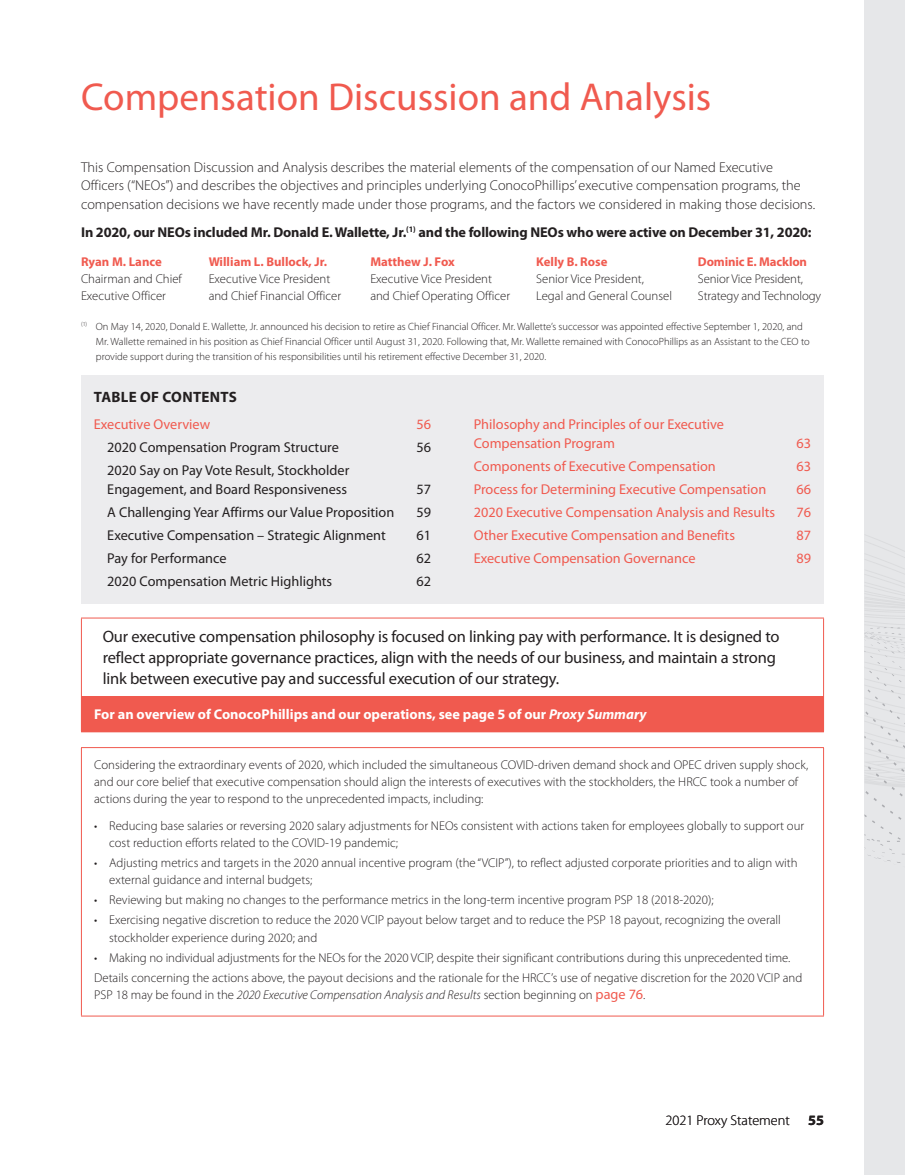
<style>
.page{position:relative;width:905px;height:1175px;background:#fff}
.page>*{position:absolute;margin:0;border:0;box-sizing:border-box;transform-origin:0 0}
.t1{font:39px "Myriad Pro";color:#f05a4f}
.t2{font:16.5px/21px "Myriad Pro";letter-spacing:-.01em;color:#231f20}
.t3{font:700 15px "Myriad Pro";letter-spacing:.02em;color:#231f20}
.t4{font:300 14.25px/18.8px "Myriad Pro";color:#231f20}
.t5{font:14.25px/18.8px "Myriad Pro";color:#f05a4f}
.t6{font:14.25px/18.8px "Myriad Pro";color:#231f20}
.t7{font:700 14.25px "Myriad Pro";letter-spacing:-.01em;color:#231f20}
.t8{font:700 14.25px "Myriad Pro";color:#fff}
.t9{font:300 12.75px/17.2px "Myriad Pro";color:#231f20}
.t10{font:italic 300 12.75px "Myriad Pro";color:#231f20}
.t11{font:700 12.75px "Myriad Pro";color:#f05a4f}
.t12{font:300 10.5px/15px "Myriad Pro";color:#231f20}
.s1{font-style:italic}
.s2{font-style:normal}
.s3{font-weight:400;font-style:normal;font-size:14.25px;color:#f05a4f}
</style>
<div class="page">
<div style="left:864px;top:0;width:40px;height:1174px;background:#e6e7e9"></div>
<svg style="left:865px;top:536px;width:39px;height:70px"></svg>
<svg style="left:864px;top:627px;width:41px;height:240px"></svg>
<div style="left:81px;top:375px;width:371px;height:228px;background:#ececee"></div>
<div style="left:452px;top:375px;width:372px;height:228px;background:#ececee"></div>
<div style="left:81px;top:696px;width:742px;height:36px;background:#f05a4f"></div>
<hr style="left:81px;top:617px;width:743px;height:1px;background:#f05a4f">
<hr style="left:81px;top:618px;width:1px;height:78px;background:#f05a4f">
<hr style="left:823px;top:618px;width:1px;height:78px;background:#f05a4f">
<hr style="left:823px;top:696px;width:1px;height:35px;background:#f05a4f">
<hr style="left:81px;top:731px;width:743px;height:1px;background:#f05a4f">
<hr style="left:81px;top:747px;width:743px;height:1px;background:#f05a4f">
<hr style="left:81px;top:748px;width:1px;height:267px;background:#f05a4f">
<hr style="left:823px;top:748px;width:1px;height:267px;background:#f05a4f">
<hr style="left:81px;top:1015px;width:743px;height:1px;background:#f05a4f">
<h1 class="t1" style="left:81px;top:73px;width:632px">Compensation Discussion and Analysis</h1>
<p class="t4" style="left:81px;top:157px;width:735px">This Compensation Discussion and Analysis describes the material elements of the compensation of our Named Executive<br>Officers (“NEOs”) and describes the objectives and principles underlying ConocoPhillips’ executive compensation programs, the compensation decisions we have recently made under those programs, and the factors we considered in making those decisions.</p>
<p class="t7" style="left:81px;top:223px;width:732px">In 2020, our NEOs included Mr. Donald E. Wallette, Jr.<sup>(1)</sup> and the following NEOs who were active on December 31, 2020:</p>
<p class="t11" style="left:81px;top:253px;width:82px">Ryan M. Lance</p>
<p class="t9" style="left:81px;top:270px;width:102px">Chairman and Chief<br>Executive Officer</p>
<p class="t11" style="left:698px;top:253px;width:111px">Dominic E. Macklon</p>
<p class="t9" style="left:698px;top:270px;width:125px">Senior Vice President,<br>Strategy and Technology</p>
<p class="t12" style="left:96px;top:319px;width:715px;text-indent:-15px"><sup>(1)</sup> On May 14, 2020, Donald E. Wallette, Jr. announced his decision to retire as Chief Financial Officer. Mr. Wallette’s successor was appointed effective September 1, 2020, and<br>Mr. Wallette remained in his position as Chief Financial Officer until August 31, 2020. Following that, Mr. Wallette remained with ConocoPhillips as an Assistant to the CEO to provide support during the transition of his responsibilities until his retirement effective December 31, 2020.</p>
<p class="t3" style="left:94px;top:387px;width:144px">TABLE OF CONTENTS</p>
<p class="t5" style="left:94px;top:415px;width:118px">Executive Overview</p>
<p class="t5" style="left:416px;top:415px;width:16px">56</p>
<p class="t6" style="left:107px;top:438px;width:233px">2020 Compensation Program Structure</p>
<p class="t6" style="left:416px;top:438px;width:16px">56</p>
<p class="t6" style="left:107px;top:461px;width:243px">2020 Say on Pay Vote Result, Stockholder<br>Engagement, and Board Responsiveness</p>
<p class="t11" style="left:209px;top:253px;width:120px">William L. Bullock, Jr.</p>
<p class="t9" style="left:209px;top:270px;width:134px">Executive Vice President and Chief Financial Officer</p>
<p class="t11" style="left:370px;top:253px;width:86px">Matthew J. Fox</p>
<p class="t9" style="left:370px;top:270px;width:141px">Executive Vice President and Chief Operating Officer</p>
<p class="t11" style="left:536px;top:253px;width:73px">Kelly B. Rose</p>
<p class="t9" style="left:536px;top:270px;width:137px">Senior Vice President,<br>Legal and General Counsel</p>
<p class="t5" style="left:474px;top:415px;width:252px">Philosophy and Principles of our Executive<br>Compensation Program</p>
<p class="t5" style="left:796px;top:433px;width:16px">63</p>
<p class="t5" style="left:474px;top:456px;width:243px">Components of Executive Compensation</p>
<p class="t5" style="left:796px;top:456px;width:16px">63</p>
<p class="t5" style="left:474px;top:479px;width:294px">Process for Determining Executive Compensation</p>
<p class="t5" style="left:796px;top:479px;width:16px">66</p>
<p class="t5" style="left:474px;top:502px;width:303px">2020 Executive Compensation Analysis and Results</p>
<p class="t5" style="left:796px;top:502px;width:16px">76</p>
<p class="t5" style="left:474px;top:525px;width:263px">Other Executive Compensation and Benefits</p>
<p class="t5" style="left:796px;top:525px;width:16px">87</p>
<p class="t5" style="left:474px;top:548px;width:223px">Executive Compensation Governance</p>
<p class="t5" style="left:796px;top:548px;width:16px">89</p>
<p class="t6" style="left:416px;top:480px;width:16px">57</p>
<p class="t6" style="left:107px;top:503px;width:288px">A Challenging Year Affirms our Value Proposition</p>
<p class="t6" style="left:416px;top:503px;width:16px">59</p>
<p class="t6" style="left:107px;top:526px;width:280px">Executive Compensation – Strategic Alignment</p>
<p class="t6" style="left:416px;top:526px;width:16px">61</p>
<p class="t6" style="left:107px;top:549px;width:121px">Pay for Performance</p>
<p class="t6" style="left:416px;top:549px;width:16px">62</p>
<p class="t6" style="left:107px;top:572px;width:226px">2020 Compensation Metric Highlights</p>
<p class="t6" style="left:416px;top:572px;width:16px">62</p>
<p class="t2" style="left:103px;top:625px;width:678px">Our executive compensation philosophy is focused on linking pay with performance. It is designed to reflect appropriate governance practices, align with the needs of our business, and maintain a strong link between executive pay and successful execution of our strategy.</p>
<p class="t8" style="left:94px;top:705px;width:554px">For an overview of ConocoPhillips and our operations, see page 5 of our <span class="s1">Proxy Summary</span></p>
<p class="t9" style="left:94px;top:756px;width:715px">Considering the extraordinary events of 2020, which included the simultaneous COVID-driven demand shock and OPEC driven supply shock, and our core belief that executive compensation should align the interests of executives with the stockholders, the HRCC took a number of actions during the year to respond to the unprecedented impacts, including:</p>
<p class="t9" style="left:109px;top:816px;width:696px;text-indent:-15px">• Reducing base salaries or reversing 2020 salary adjustments for NEOs consistent with actions taken for employees globally to support our cost reduction efforts related to the COVID-19 pandemic;</p>
<p class="t9" style="left:109px;top:854px;width:690px;text-indent:-15px">• Adjusting metrics and targets in the 2020 annual incentive program (the “VCIP”), to reflect adjusted corporate priorities and to align with external guidance and internal budgets;</p>
<p class="t9" style="left:94px;top:891px;width:621px">• Reviewing but making no changes to the performance metrics in the long-term incentive program PSP 18 (2018-2020);</p>
<p class="t9" style="left:109px;top:911px;width:673px;text-indent:-15px">• Exercising negative discretion to reduce the 2020 VCIP payout below target and to reduce the PSP 18 payout, recognizing the overall stockholder experience during 2020; and</p>
<p class="t9" style="left:94px;top:947px;width:709px;line-height:20px">• Making no individual adjustments for the NEOs for the 2020 VCIP, despite their significant contributions during this unprecedented time.<br>Details concerning the actions above, the payout decisions and the rationale for the HRCC’s use of negative discretion for the 2020 VCIP and</p>
<p class="t10" style="left:94px;top:987px;width:553px"><span class="s2">PSP 18 may be found in the</span> 2020 Executive Compensation Analysis and Results <span class="s2">section beginning on</span> <span class="s3">page 76</span><span class="s2">.</span></p>
<p class="t4" style="left:665px;top:1110px;width:126px">2021 Proxy Statement</p>
<p class="t7" style="left:808px;top:1110px;width:17px">55</p>
</div>
